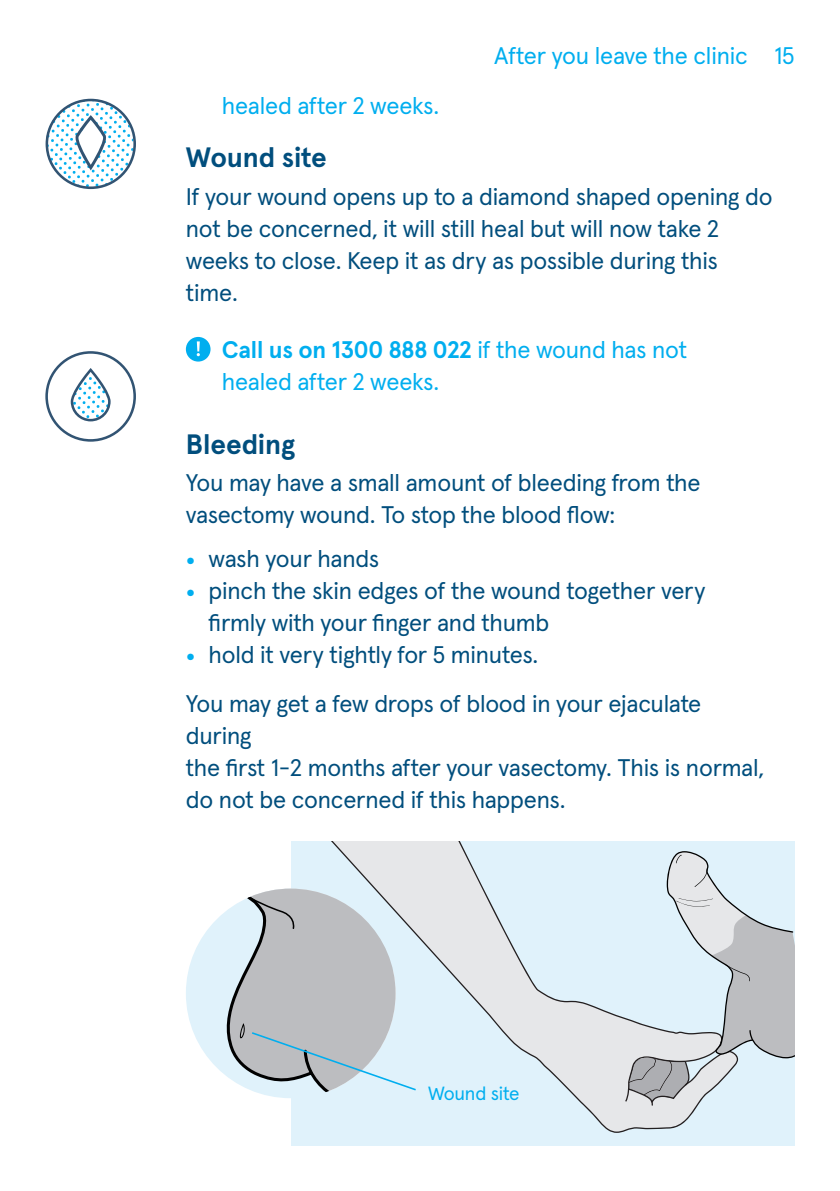
<style>
.page{position:relative;width:840px;height:1191px;background:#fff}
.page>*{position:absolute;margin:0;border:0;box-sizing:border-box;transform-origin:0 0}
.H1_4{font:700 28px "Apercu Pro";letter-spacing:-.005em;color:#014e7d}
.BODY{font:24px/32px "Apercu Pro";letter-spacing:-.01em;color:#014e7d}
.WARNING{font:24px/32px "Apercu Pro";letter-spacing:-.01em;color:#00aeef}
.STAND_OUT{font:24px "Apercu Pro";letter-spacing:-.01em;color:#00aeef}
.STAND_OUT-2{font:19px "Apercu Pro";letter-spacing:-.01em;color:#00aeef}
.s1{font-weight:700}
.s2{font-family:"Filson Pro";font-weight:700;color:#00aeef}
</style>
<div class="page">
<div style="left:186px;top:337px;width:24px;height:24px;background:#00aeef;border-radius:50%"></div>
<svg style="left:196px;top:341px;width:4px;height:15px"></svg>
<svg style="left:45px;top:351px;width:91px;height:91px"></svg>
<svg style="left:46px;top:99px;width:90px;height:90px"></svg>
<div style="left:290px;top:841px;width:504px;height:304px;background:#e0f2fb"></div>
<svg style="left:331px;top:841px;width:367px;height:291px"></svg>
<svg style="left:627px;top:851px;width:167px;height:254px"></svg>
<svg style="left:186px;top:888px;width:231px;height:210px"></svg>
<p class="STAND_OUT" style="left:494px;top:37px;width:255px">After you leave the clinic</p>
<p class="STAND_OUT" style="left:773px;top:37px;width:22px">15</p>
<p class="WARNING" style="left:221px;top:88px;width:219px">healed after 2 weeks.</p>
<p class="H1_4" style="left:186px;top:135px;width:142px">Wound site</p>
<p class="BODY" style="left:186px;top:178px;width:588px">If your wound opens up to a diamond shaped opening do not be concerned, it will still heal but will now take 2 weeks to close. Keep it as dry as possible during this time.</p>
<p class="WARNING" style="left:221px;top:331px;width:466px"><span class="s1">Call us on 1300 888 022</span> if the wound has not healed after 2 weeks.</p>
<p class="H1_4" style="left:186px;top:422px;width:111px">Bleeding</p>
<p class="BODY" style="left:186px;top:465px;width:516px">You may have a small amount of bleeding from the vasectomy wound. To stop the blood flow:</p>
<p class="BODY" style="left:186px;top:540px;width:195px"><span class="s2">•</span> wash your hands</p>
<p class="BODY" style="left:208px;top:572px;width:498px;text-indent:-23px"><span class="s2">•</span> pinch the skin edges of the wound together very firmly with your finger and thumb</p>
<p class="BODY" style="left:186px;top:636px;width:354px"><span class="s2">•</span> hold it very tightly for 5 minutes.</p>
<p class="BODY" style="left:186px;top:685px;width:579px">You may get a few drops of blood in your ejaculate during<br>the first 1-2 months after your vasectomy. This is normal, do not be concerned if this happens.</p>
<p class="STAND_OUT-2" style="left:428px;top:1078px;width:93px">Wound site</p>
</div>
